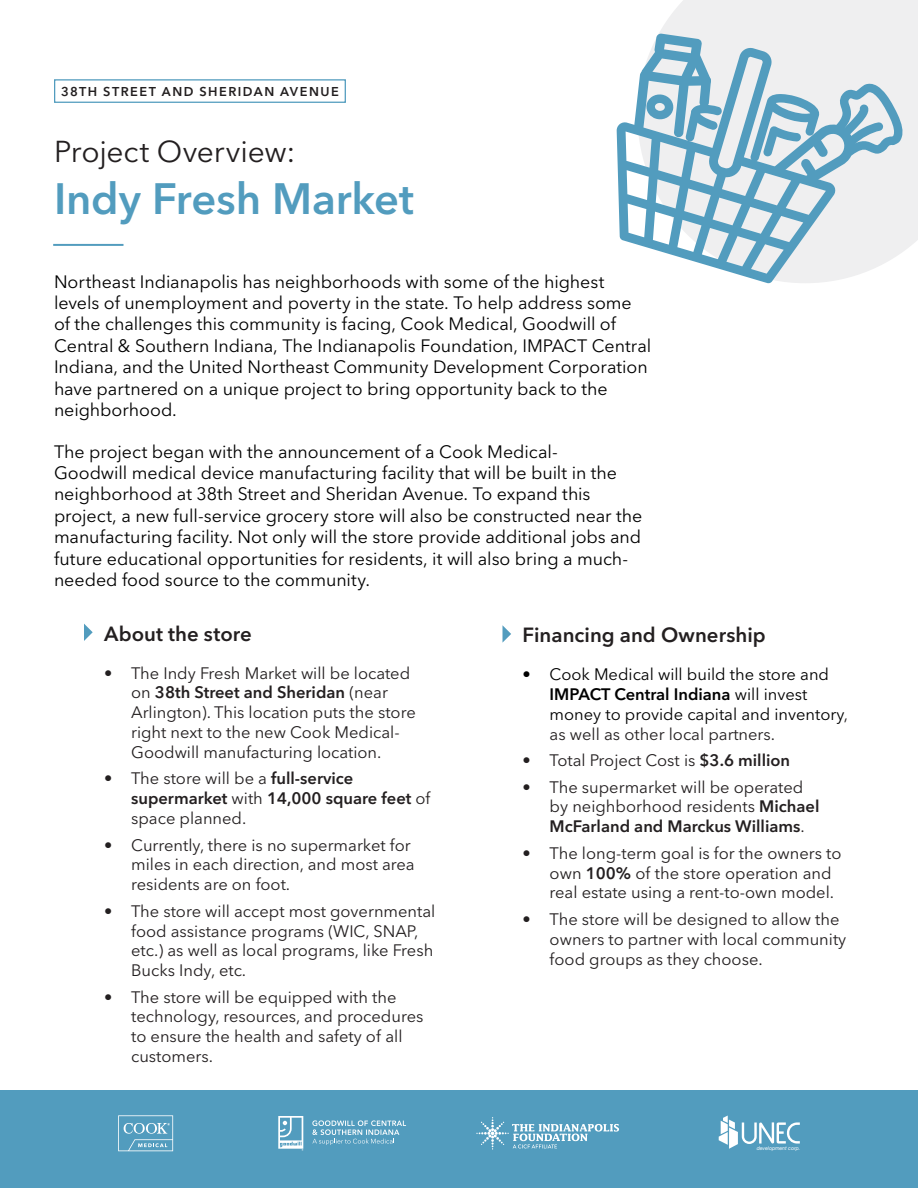
<style>
.page{position:relative;width:918px;height:1188px;background:#fff}
.page>*{position:absolute;margin:0;border:0;box-sizing:border-box;transform-origin:0 0}
.Heading_-_54pt_-_Dem{font:600 43.5px "Avenir Next LT Pro";letter-spacing:-.005em;color:#529cbe}
.Heading_-_54pt_-_Dem-2{font:30px "Avenir Next LT Pro";letter-spacing:-.01em;color:#231f20}
.subheads_-_16pt_-_de{font:600 20.4px "Avenir Next LT Pro";color:#231f20}
.Body_Copy_-_23pt_-_R{font:17.85px/21.5px "Avenir Next LT Pro";letter-spacing:-.005em;color:#000}
.t1{font:16.5px/19.8px "Avenir Next LT Pro";color:#231f20}
.t2{font:16.5px/19.8px "Avenir Next LT Pro";color:#000}
.t3{font:600 16.5px/19.8px "Avenir Next LT Pro";color:#231f20}
.H3_10_demi{font:600 12.75px "Avenir Next LT Pro";letter-spacing:.12em;color:#231f20}
.t4{font:italic 5.25px "Helvetica Neue";color:#fff}
.s1{font-weight:600}
.s2{color:#231f20}
.s3{font-weight:400}
</style>
<div class="page">
<svg style="left:84px;top:624px;width:9px;height:17px"></svg>
<hr style="left:53px;top:244px;width:70px;height:2px;background:#529cbe">
<svg style="left:502px;top:625px;width:9px;height:18px"></svg>
<div style="left:54px;top:79px;width:292px;height:24px;border:1px solid #529cbe"></div>
<div style="left:0;top:1090px;width:918px;height:98px;background:#529cbe"></div>
<svg style="left:312px;top:1120px;width:94px;height:25px"></svg>
<svg style="left:278px;top:1116px;width:25px;height:35px"></svg>
<svg style="left:118px;top:1115px;width:55px;height:36px"></svg>
<svg style="left:476px;top:1117px;width:143px;height:33px"></svg>
<svg style="left:719px;top:1116px;width:81px;height:33px"></svg>
<div style="left:659px;top:0;width:259px;height:280px;background:#efeff0"></div>
<svg style="left:836px;top:83px;width:68px;height:101px"></svg>
<svg style="left:617px;top:47px;width:219px;height:237px"></svg>
<svg style="left:634px;top:33px;width:88px;height:109px"></svg>
<p class="H3_10_demi" style="left:61px;top:84px;width:279px">38TH STREET AND SHERIDAN AVENUE</p>
<p class="Heading_-_54pt_-_Dem-2" style="left:54px;top:134px;width:243px">Project Overview:</p>
<p class="Heading_-_54pt_-_Dem" style="left:54px;top:173px;width:361px">Indy Fresh Market</p>
<p class="Body_Copy_-_23pt_-_R" style="left:54px;top:271px;width:599px">Northeast Indianapolis has neighborhoods with some of the highest levels of unemployment and poverty in the state. To help address some of the challenges this community is facing, Cook Medical, Goodwill of Central &amp; Southern Indiana, The Indianapolis Foundation, IMPACT Central Indiana, and the United Northeast Community Development Corporation have partnered on a unique project to bring opportunity back to the neighborhood.</p>
<p class="Body_Copy_-_23pt_-_R" style="left:54px;top:441px;width:590px">The project began with the announcement of a Cook Medical-<br>Goodwill medical device manufacturing facility that will be built in the neighborhood at 38th Street and Sheridan Avenue. To expand this project, a new full-service grocery store will also be constructed near the manufacturing facility. Not only will the store provide additional jobs and future educational opportunities for residents, it will also bring a much&shy;needed food source to the community.</p>
<p class="subheads_-_16pt_-_de" style="left:523px;top:623px;width:245px">Financing and Ownership</p>
<p class="t2" style="left:550px;top:665px;width:300px;text-indent:-27px">• Cook Medical will build the store and <span class="s1">IMPACT Central Indiana</span> will invest money to provide capital and inventory<span class="s2">, as well as other local partners.</span></p>
<p class="t1" style="left:523px;top:750px;width:269px">• Total Project Cost is <span class="s1">$3.6 million</span></p>
<p class="t1" style="left:550px;top:777px;width:271px;text-indent:-27px">• The supermarket will be operated by neighborhood residents <span class="s1">Michael<br>McFarland and Marckus Williams</span>.</p>
<p class="t1" style="left:550px;top:843px;width:293px;text-indent:-27px">• The long-term goal is for the owners to own <span class="s1">100%</span> of the store operation and real estate using a rent-to-own model.</p>
<p class="t1" style="left:550px;top:909px;width:298px;text-indent:-27px">• The store will be designed to allow the owners to partner with local community food groups as they choose.</p>
<p class="subheads_-_16pt_-_de" style="left:104px;top:621px;width:149px">About the store</p>
<p class="t1" style="left:131px;top:663px;width:286px;text-indent:-27px">• The Indy Fresh Market will be located on <span class="s1">38th Street and Sheridan</span> (near Arlington). This location puts the store right next to the new Cook Medical-Goodwill manufacturing location.</p>
<p class="t3" style="left:131px;top:769px;width:301px;text-indent:-27px"><span class="s3">• The store will be a</span> full-service supermarket <span class="s3">with</span> 14,000 square feet <span class="s3">of space planned.</span></p>
<p class="t1" style="left:131px;top:835px;width:285px;text-indent:-27px">• Currently, there is no supermarket for miles in each direction, and most area residents are on foot.</p>
<p class="t1" style="left:131px;top:901px;width:306px;text-indent:-27px">• The store will accept most governmental food assistance programs (WIC, SNAP, etc.) as well as local programs, like Fresh Bucks Indy, etc.</p>
<p class="t1" style="left:131px;top:987px;width:294px;text-indent:-27px">• The store will be equipped with the technology, resources, and procedures to ensure the health and safety of all customers.</p>
<p class="t4" style="left:757px;top:1144px;width:45px">development corp.</p>
</div>
